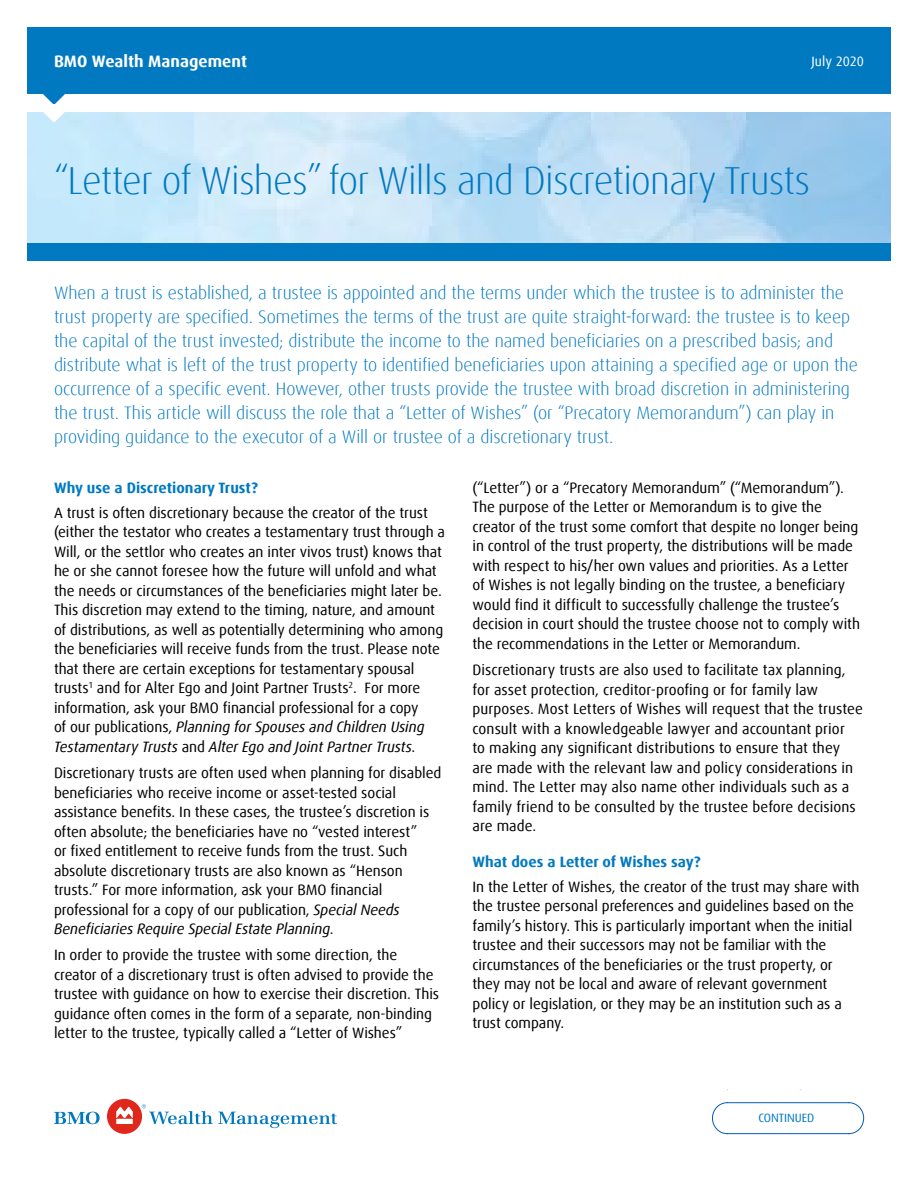
<style>
.page{position:relative;width:918px;height:1188px;background:#fff}
.page>*{position:absolute;margin:0;border:0;box-sizing:border-box;transform-origin:0 0}
.t1{font:300 39px "Dax Offc Pro";letter-spacing:-.02em;color:#0079c1}
.t2{font:300 18px/24px "Dax Offc Pro";letter-spacing:-.005em;color:#0079c1}
.t3{font:700 16.5px "Dax Offc Pro";color:#fff}
.t4{font:15px/19.5px "Dax Offc Pro";letter-spacing:-.005em;color:#000}
.t5{font:700 15px "Dax Offc Pro";color:#0079c1}
.t6{font:13.5px "Dax Offc Pro";color:#fff}
.t7{font:12px "Dax Offc Pro";color:#0079c1}
.s1{font-style:italic}
</style>
<div class="page">
<div style="left:27px;top:243px;width:864px;height:18px;background:#0079c1"></div>
<svg style="left:54px;top:1112px;width:46px;height:12px"></svg>
<div style="left:107px;top:1099px;width:35px;height:35px;background:#df271c;border-radius:50%"></div>
<svg style="left:116px;top:1107px;width:17px;height:17px"></svg>
<svg style="left:142px;top:1104px;width:195px;height:24px"></svg>
<div style="left:27px;top:27px;width:864px;height:67px;background:#0079c1"></div>
<svg style="left:43px;top:94px;width:22px;height:28px"></svg>
<svg style="left:712px;top:1089px;width:152px;height:45px"></svg>
<p class="t3" style="left:54px;top:51px;width:195px">BMO Wealth Management</p>
<p class="t6" style="left:811px;top:53px;width:54px">July 2020</p>
<h1 class="t1" style="left:54px;top:155px;width:758px">“Letter of Wishes” for Wills and Discretionary Trusts</h1>
<p class="t2" style="left:54px;top:281px;width:805px">When a trust is established, a trustee is appointed and the terms under which the trustee is to administer the trust property are specified. Sometimes the terms of the trust are quite straight-forward: the trustee is to keep the capital of the trust invested; distribute the income to the named beneficiaries on a prescribed basis; and distribute what is left of the trust property to identified beneficiaries upon attaining a specified age or upon the occurrence of a specific event. However, other trusts provide the trustee with broad discretion in administering the trust. This article will discuss the role that a “Letter of Wishes” (or “Precatory Memorandum”) can play in providing guidance to the executor of a Will or trustee of a discretionary trust.</p>
<p class="t5" style="left:54px;top:478px;width:205px">Why use a Discretionary Trust?</p>
<p class="t4" style="left:54px;top:503px;width:393px">A trust is often discretionary because the creator of the trust (either the testator who creates a testamentary trust through a Will, or the settlor who creates an inter vivos trust) knows that he or she cannot foresee how the future will unfold and what the needs or circumstances of the beneficiaries might later be.<br>This discretion may extend to the timing, nature, and amount of distributions, as well as potentially determining who among the beneficiaries will receive funds from the trust. Please note that there are certain exceptions for testamentary spousal trusts<sup>1</sup> and for Alter Ego and Joint Partner Trusts<sup>2</sup>. For more information, ask your BMO financial professional for a copy<br>of our publications, <span class="s1">Planning for Spouses and Children Using Testamentary Trusts</span> and <span class="s1">Alter Ego and Joint Partner Trusts</span>.</p>
<p class="t4" style="left:54px;top:763px;width:389px">Discretionary trusts are often used when planning for disabled beneficiaries who receive income or asset-tested social assistance benefits. In these cases, the trustee’s discretion is often absolute; the beneficiaries have no “vested interest”<br>or fixed entitlement to receive funds from the trust. Such absolute discretionary trusts are also known as “Henson trusts.” For more information, ask your BMO financial professional for a copy of our publication, <span class="s1">Special Needs Beneficiaries Require Special Estate Planning</span>.</p>
<p class="t4" style="left:54px;top:945px;width:387px">In order to provide the trustee with some direction, the creator of a discretionary trust is often advised to provide the trustee with guidance on how to exercise their discretion. This guidance often comes in the form of a separate, non-binding letter to the trustee, typically called a “Letter of Wishes”</p>
<p class="t4" style="left:473px;top:478px;width:389px">(“Letter”) or a “Precatory Memorandum” (“Memorandum”).<br>The purpose of the Letter or Memorandum is to give the creator of the trust some comfort that despite no longer being in control of the trust property, the distributions will be made with respect to his/her own values and priorities. As a Letter of Wishes is not legally binding on the trustee, a beneficiary would find it difficult to successfully challenge the trustee’s decision in court should the trustee choose not to comply with the recommendations in the Letter or Memorandum.</p>
<p class="t4" style="left:473px;top:660px;width:392px">Discretionary trusts are also used to facilitate tax planning, for asset protection, creditor-proofing or for family law purposes. Most Letters of Wishes will request that the trustee consult with a knowledgeable lawyer and accountant prior<br>to making any significant distributions to ensure that they are made with the relevant law and policy considerations in mind. The Letter may also name other individuals such as a family friend to be consulted by the trustee before decisions are made.</p>
<p class="t5" style="left:473px;top:852px;width:230px">What does a Letter of Wishes say?</p>
<p class="t4" style="left:473px;top:877px;width:389px">In the Letter of Wishes, the creator of the trust may share with the trustee personal preferences and guidelines based on the family’s history. This is particularly important when the initial trustee and their successors may not be familiar with the circumstances of the beneficiaries or the trust property, or they may not be local and aware of relevant government policy or legislation, or they may be an institution such as a trust company.</p>
<p class="t7" style="left:758px;top:1110px;width:58px">CONTINUED</p>
</div>
